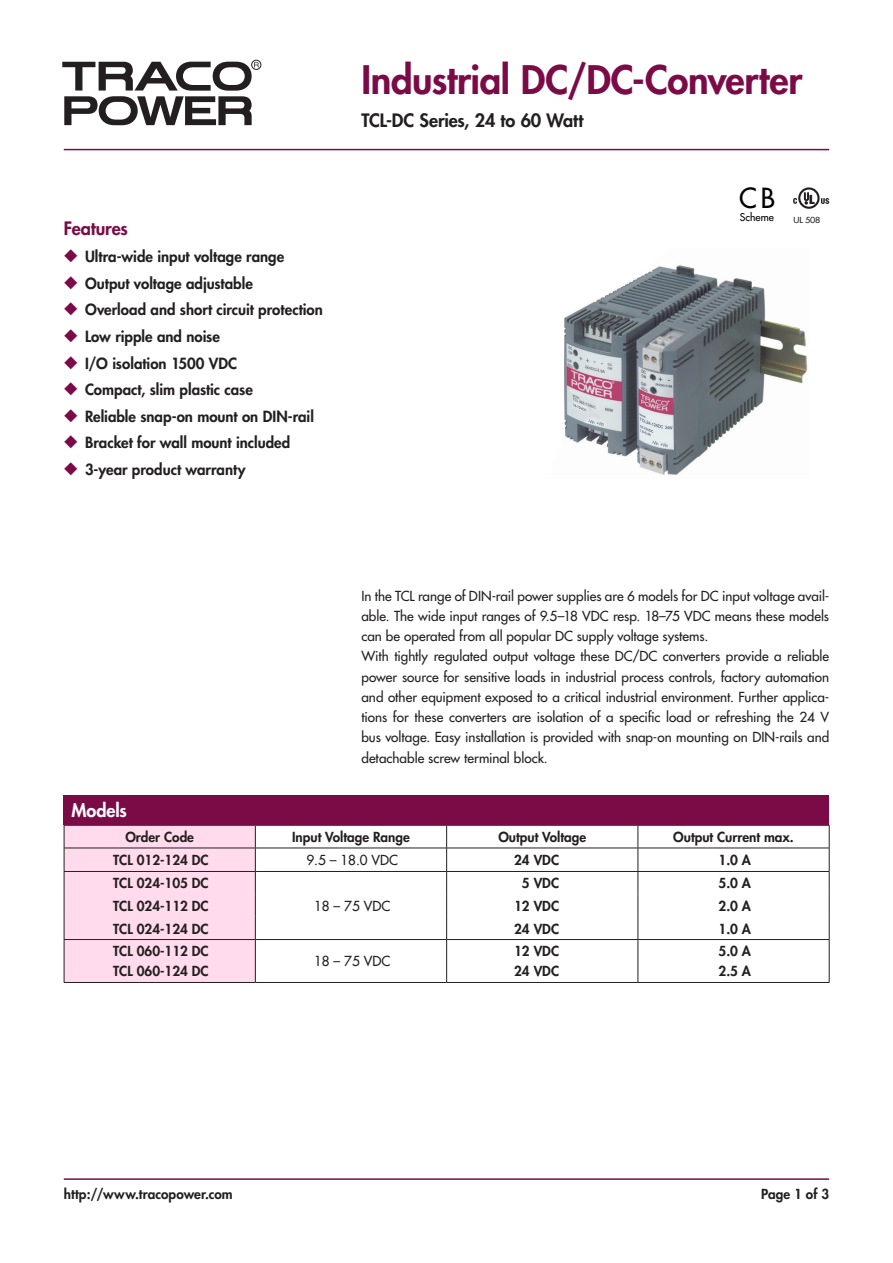
<style>
.page{position:relative;width:893px;height:1263px;background:#fff}
.page>*{position:absolute;margin:0;border:0;box-sizing:border-box;transform-origin:0 0}
.t1{font:800 38.25px "Futura";letter-spacing:-.01em;color:#7b0b46}
.t2{font:27px "Futura";color:#000}
.t3{font:800 18px "Futura";letter-spacing:-.005em;color:#231f20}
.Features_Heavy{font:800 18px "Futura";letter-spacing:-.01em;color:#7b0b46}
.t4{font:800 18px "Futura";letter-spacing:-.005em;color:#fff}
.Features_Heavy-2{font:800 15px "Futura";color:#231f20}
.Text_medium{font:13.5px/20.2px "Futura";color:#231f20;text-align:justify}
.Tabelle_Heavy{font:800 13.5px "Futura";color:#231f20}
.Text_Heavy{font:800 13.5px/20.2px "Futura";color:#231f20}
.Text_medium-2{font:800 13.5px "Futura";color:#231f20}
.t5{font:10.5px "Futura";color:#000}
.t6{font:8.1px "Futura";color:#231f20;scale:1.11 1}
.s1{color:#7b0b46}
</style>
<div class="page">
<div style="left:251px;top:60px;width:10px;height:10px;border:1px solid #231f20;border-radius:50%"></div>
<svg style="left:62px;top:62px;width:197px;height:63px"></svg>
<hr style="left:64px;top:1178px;width:765px;height:2px;background:#7b0b46">
<hr style="left:64px;top:149px;width:765px;height:1px;background:#7b0b46">
<hr style="left:255px;top:825px;width:192px;height:1px;background:#231f20">
<hr style="left:447px;top:825px;width:191px;height:1px;background:#231f20">
<hr style="left:638px;top:825px;width:191px;height:1px;background:#231f20">
<hr style="left:255px;top:848px;width:192px;height:1px;background:#231f20">
<hr style="left:447px;top:848px;width:191px;height:1px;background:#231f20">
<hr style="left:638px;top:848px;width:191px;height:1px;background:#231f20">
<hr style="left:255px;top:871px;width:192px;height:1px;background:#231f20">
<hr style="left:447px;top:871px;width:191px;height:1px;background:#231f20">
<hr style="left:638px;top:871px;width:191px;height:1px;background:#231f20">
<svg style="left:446px;top:825px;width:1px;height:114px"></svg>
<div style="left:64px;top:825px;width:192px;height:157px;background:#ffdbed"></div>
<svg style="left:638px;top:825px;width:1px;height:114px"></svg>
<svg style="left:829px;top:825px;width:1px;height:114px"></svg>
<hr style="left:64px;top:939px;width:191px;height:1px;background:#231f20">
<hr style="left:64px;top:940px;width:1px;height:42px;background:#231f20">
<hr style="left:255px;top:939px;width:192px;height:1px;background:#231f20">
<hr style="left:255px;top:940px;width:1px;height:42px;background:#231f20">
<hr style="left:447px;top:939px;width:191px;height:1px;background:#231f20">
<hr style="left:446px;top:940px;width:1px;height:42px;background:#231f20">
<hr style="left:638px;top:939px;width:191px;height:1px;background:#231f20">
<hr style="left:638px;top:940px;width:1px;height:42px;background:#231f20">
<hr style="left:829px;top:940px;width:1px;height:42px;background:#231f20">
<hr style="left:64px;top:982px;width:191px;height:1px;background:#231f20">
<hr style="left:255px;top:982px;width:192px;height:1px;background:#231f20">
<hr style="left:447px;top:982px;width:191px;height:1px;background:#231f20">
<hr style="left:638px;top:982px;width:191px;height:1px;background:#231f20">
<div style="left:64px;top:795px;width:765px;height:30px;background:#7b0b46"></div>
<div style="left:798px;top:187px;width:22px;height:22px;border:2px solid #231f20;border-radius:50%"></div>
<svg style="left:821px;top:198px;width:8px;height:6px"></svg>
<svg style="left:793px;top:198px;width:4px;height:6px"></svg>
<svg style="left:804px;top:192px;width:10px;height:12px"></svg>
<img style="left:564px;top:265px;width:244px;height:210px">
<p class="Features_Heavy" style="left:64px;top:217px;width:66px">Features</p>
<p class="Features_Heavy-2" style="left:64px;top:247px;width:222px"><span class="s1">◆</span> Ultra-wide input voltage range</p>
<p class="Features_Heavy-2" style="left:64px;top:274px;width:191px"><span class="s1">◆</span> Output voltage adjustable</p>
<p class="Features_Heavy-2" style="left:64px;top:300px;width:261px"><span class="s1">◆</span> Overload and short circuit protection</p>
<p class="Features_Heavy-2" style="left:64px;top:327px;width:158px"><span class="s1">◆</span> Low ripple and noise</p>
<p class="Features_Heavy-2" style="left:64px;top:353px;width:175px"><span class="s1">◆</span> I/O isolation 1500 VDC</p>
<p class="Features_Heavy-2" style="left:64px;top:380px;width:191px"><span class="s1">◆</span> Compact, slim plastic case</p>
<p class="Features_Heavy-2" style="left:64px;top:407px;width:252px"><span class="s1">◆</span> Reliable snap-on mount on DIN-rail</p>
<p class="Features_Heavy-2" style="left:64px;top:433px;width:228px"><span class="s1">◆</span> Bracket for wall mount included</p>
<p class="Features_Heavy-2" style="left:64px;top:460px;width:183px"><span class="s1">◆</span> 3-year product warranty</p>
<p class="t1" style="left:361px;top:56px;width:442px">Industrial DC/DC-Converter</p>
<p class="t3" style="left:361px;top:109px;width:223px">TCL-DC Series, 24 to 60 Watt</p>
<p class="t2" style="left:739px;top:181px;width:38px">CB</p>
<p class="t5" style="left:740px;top:211px;width:36px">Scheme</p>
<p class="t6" style="left:793px;top:214px;width:26px">UL 508</p>
<p class="t4" style="left:72px;top:799px;width:57px">Models</p>
<p class="Text_medium" style="left:361px;top:586px;width:469px">In the TCL range of DIN-rail power supplies are 6 models for DC input voltage avail&shy;able. The wide input ranges of 9.5–18 VDC resp. 18–75 VDC means these models can be operated from all popular DC supply voltage systems.</p>
<p class="Text_medium" style="left:361px;top:646px;width:469px">With tightly regulated output voltage these DC/DC converters provide a reliable power source for sensitive loads in industrial process controls, factory automation and other equipment exposed to a critical industrial environment. Further applica&shy;tions for these converters are isolation of a specific load or refreshing the 24 V bus voltage. Easy installation is provided with snap-on mounting on DIN-rails and detachable screw terminal block.</p>
<p class="Tabelle_Heavy" style="left:125px;top:828px;width:70px">Order Code</p>
<p class="Tabelle_Heavy" style="left:292px;top:828px;width:119px">Input Voltage Range</p>
<p class="Tabelle_Heavy" style="left:498px;top:828px;width:89px">Output Voltage</p>
<p class="Tabelle_Heavy" style="left:673px;top:828px;width:122px">Output Current max.</p>
<p class="Tabelle_Heavy" style="left:113px;top:851px;width:97px">TCL 012-124 DC</p>
<p class="Text_medium" style="left:306px;top:850px;width:93px">9.5 – 18.0 VDC</p>
<p class="Text_Heavy" style="left:514px;top:849px;width:46px">24 VDC</p>
<p class="Text_medium-2" style="left:718px;top:851px;width:34px">1.0 A</p>
<p class="Tabelle_Heavy" style="left:113px;top:875px;width:97px">TCL 024-105 DC</p>
<p class="Text_Heavy" style="left:522px;top:873px;width:39px">5 VDC</p>
<p class="Text_medium-2" style="left:718px;top:875px;width:34px">5.0 A</p>
<p class="Tabelle_Heavy" style="left:113px;top:897px;width:97px">TCL 024-112 DC</p>
<p class="Text_medium" style="left:314px;top:896px;width:78px">18 – 75 VDC</p>
<p class="Text_Heavy" style="left:514px;top:896px;width:46px">12 VDC</p>
<p class="Text_medium-2" style="left:718px;top:897px;width:34px">2.0 A</p>
<p class="Tabelle_Heavy" style="left:113px;top:920px;width:97px">TCL 024-124 DC</p>
<p class="Text_Heavy" style="left:514px;top:918px;width:46px">24 VDC</p>
<p class="Text_medium-2" style="left:718px;top:920px;width:34px">1.0 A</p>
<p class="Tabelle_Heavy" style="left:113px;top:943px;width:97px">TCL 060-112 DC</p>
<p class="Tabelle_Heavy" style="left:113px;top:963px;width:97px">TCL 060-124 DC</p>
<p class="Text_medium" style="left:314px;top:951px;width:78px">18 – 75 VDC</p>
<p class="Text_Heavy" style="left:514px;top:941px;width:46px">12 VDC<br>24 VDC</p>
<p class="Text_medium-2" style="left:718px;top:943px;width:34px">5.0 A</p>
<p class="Text_medium-2" style="left:718px;top:963px;width:34px">2.5 A</p>
<p class="Tabelle_Heavy" style="left:64px;top:1185px;width:170px">http://www.tracopower.com</p>
<p class="Tabelle_Heavy" style="left:761px;top:1185px;width:69px">Page 1 of 3</p>
</div>
